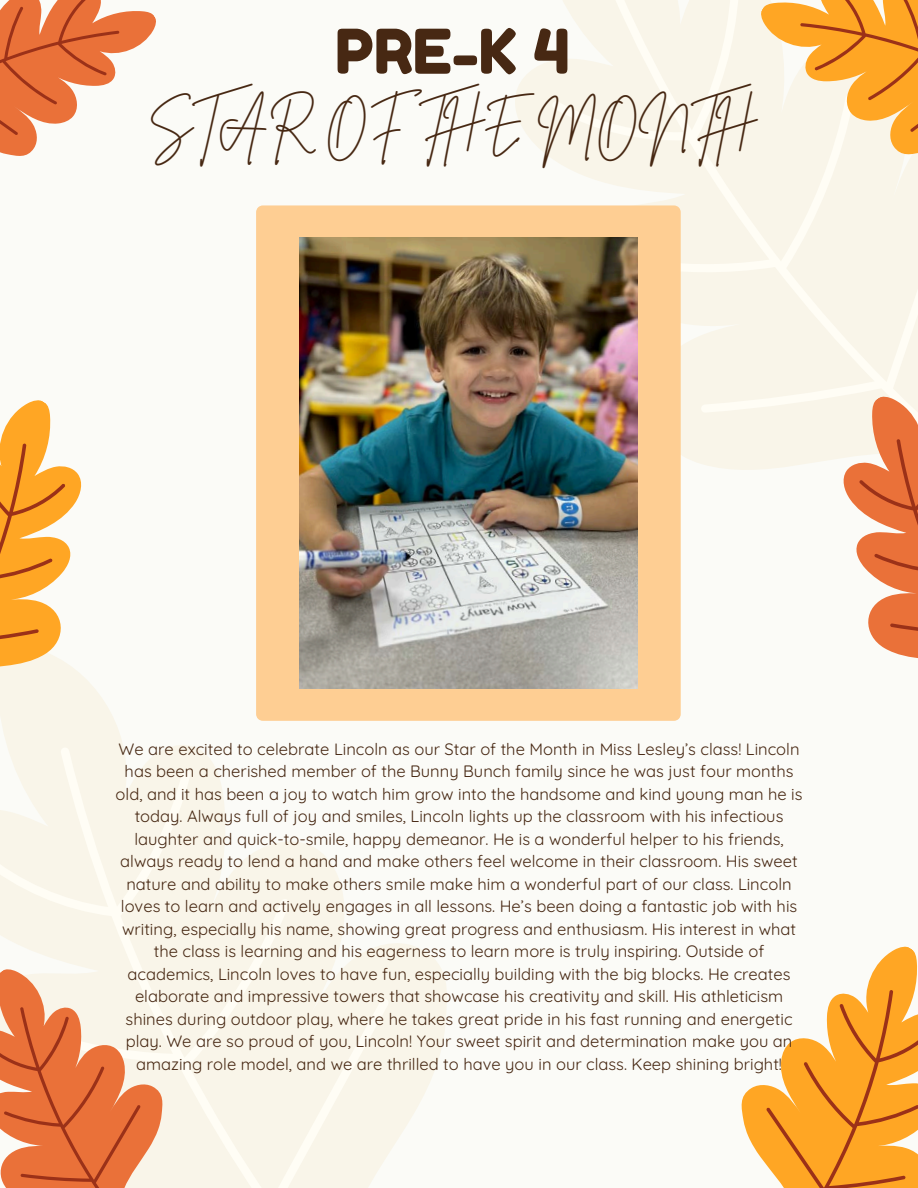
<style>
.page{position:relative;width:918px;height:1188px;background:#fbfbf7}
.page>*{position:absolute;margin:0;border:0;box-sizing:border-box;transform-origin:0 0}
.t1{font:61.5px "Fredoka One";color:#472813}
.t2{font:46.5px "Brittany Signature";color:#472813}
.t3{font:16.5px/22.5px "Quicksand";color:#472813;text-align:center}
</style>
<div class="page">
<svg style="left:515px;top:0;width:403px;height:470px;fill:#f9f5e9"></svg>
<svg style="left:0;top:739px;width:447px;height:449px;fill:#f9f5e9"></svg>
<svg style="left:0;top:937px;width:202px;height:251px;fill:#f9f5e9"></svg>
<svg style="left:0;top:986px;width:200px;height:202px"></svg>
<div style="left:256px;top:205px;width:425px;height:516px;background:#fece93"></div>
<svg style="left:875px;top:946px;width:42px;height:22px"></svg>
<svg style="left:741px;top:968px;width:177px;height:220px;fill:#ffa624"></svg>
<svg style="left:0;top:0;width:156px;height:156px"></svg>
<svg style="left:733px;top:0;width:185px;height:189px"></svg>
<svg style="left:756px;top:363px;width:162px;height:107px;fill:#f9f5e9"></svg>
<svg style="left:805px;top:416px;width:113px;height:242px"></svg>
<svg style="left:8px;top:400px;width:43px;height:22px"></svg>
<svg style="left:0;top:422px;width:121px;height:317px"></svg>
<img style="left:299px;top:237px;width:339px;height:452px">
<p class="t1" style="left:335px;top:14px;width:236px">PRE-K 4</p>
<p class="t2" style="left:149px;top:94px;width:609px">STAR OF THE MONTH</p>
<p class="t3" style="left:116px;top:737px;width:688px">We are excited to celebrate Lincoln as our Star of the Month in Miss Lesley’s class! Lincoln has been a cherished member of the Bunny Bunch family since he was just four months old, and it has been a joy to watch him grow into the handsome and kind young man he is today. Always full of joy and smiles, Lincoln lights up the classroom with his infectious laughter and quick-to-smile, happy demeanor. He is a wonderful helper to his friends, always ready to lend a hand and make others feel welcome in their classroom. His sweet nature and ability to make others smile make him a wonderful part of our class. Lincoln loves to learn and actively engages in all lessons. He’s been doing a fantastic job with his writing, especially his name, showing great progress and enthusiasm. His interest in what the class is learning and his eagerness to learn more is truly inspiring. Outside of academics, Lincoln loves to have fun, especially building with the big blocks. He creates elaborate and impressive towers that showcase his creativity and skill. His athleticism shines during outdoor play, where he takes great pride in his fast running and energetic play. We are so proud of you, Lincoln! Your sweet spirit and determination make you an amazing role model, and we are thrilled to have you in our class. Keep shining bright!</p>
</div>
